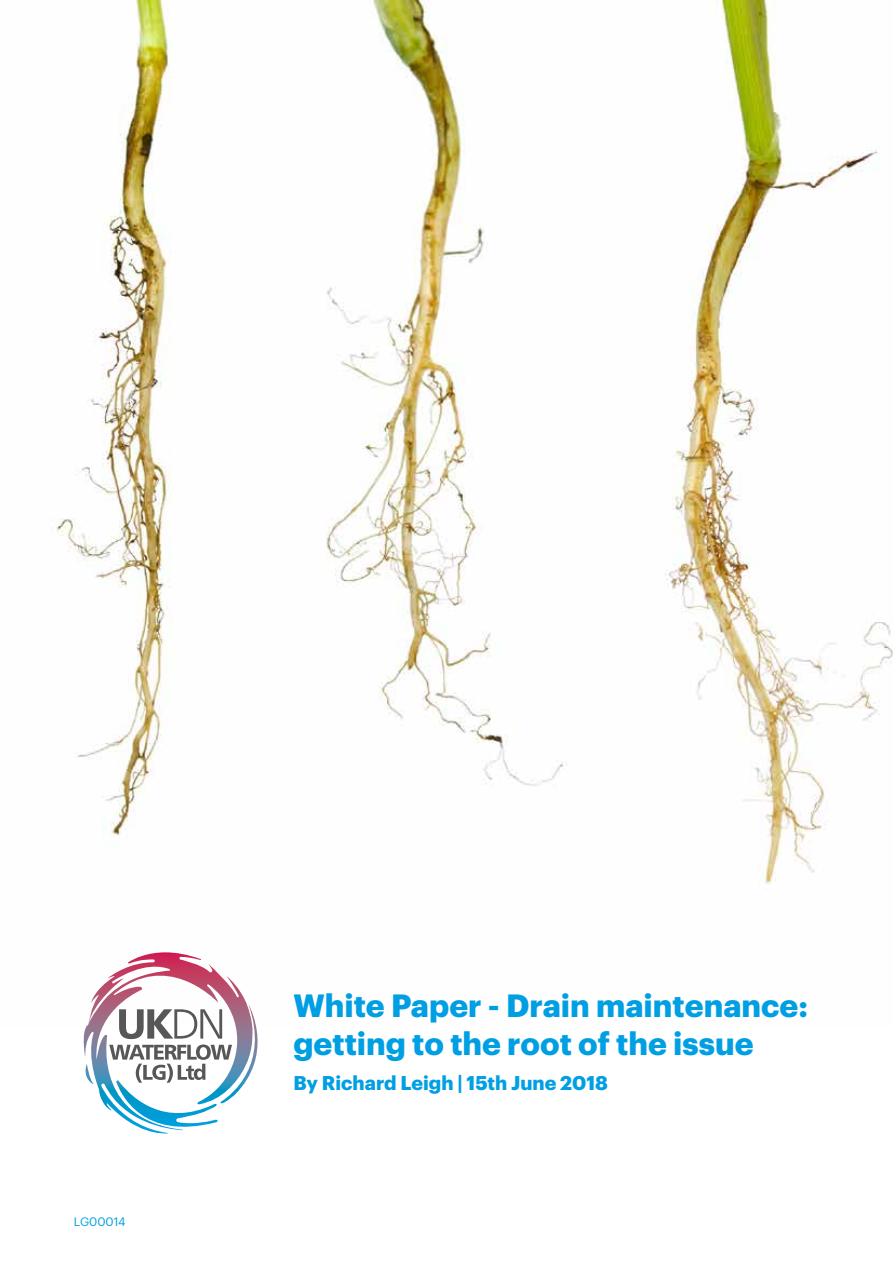
<style>
.page{position:relative;width:893px;height:1263px;background:#fff}
.page>*{position:absolute;margin:0;border:0;box-sizing:border-box;transform-origin:0 0}
.t1{font:700 31.5px/37.8px "Graphik";color:#009fe3}
.t2{font:700 19.5px "Graphik";color:#009fe3}
.t3{font:12px "Graphik";color:#009fe3}
</style>
<div class="page">
<img style="left:56px;top:0;width:837px;height:1027px">
<svg style="left:81px;top:959px;width:151px;height:175px"></svg>
<p class="t3" style="left:74px;top:1213px;width:53px">LG00014</p>
<p class="t1" style="left:293px;top:984px;width:516px">White Paper - Drain maintenance: getting to the root of the issue</p>
<p class="t2" style="left:293px;top:1067px;width:316px">By Richard Leigh | 15th June 2018</p>
</div>
